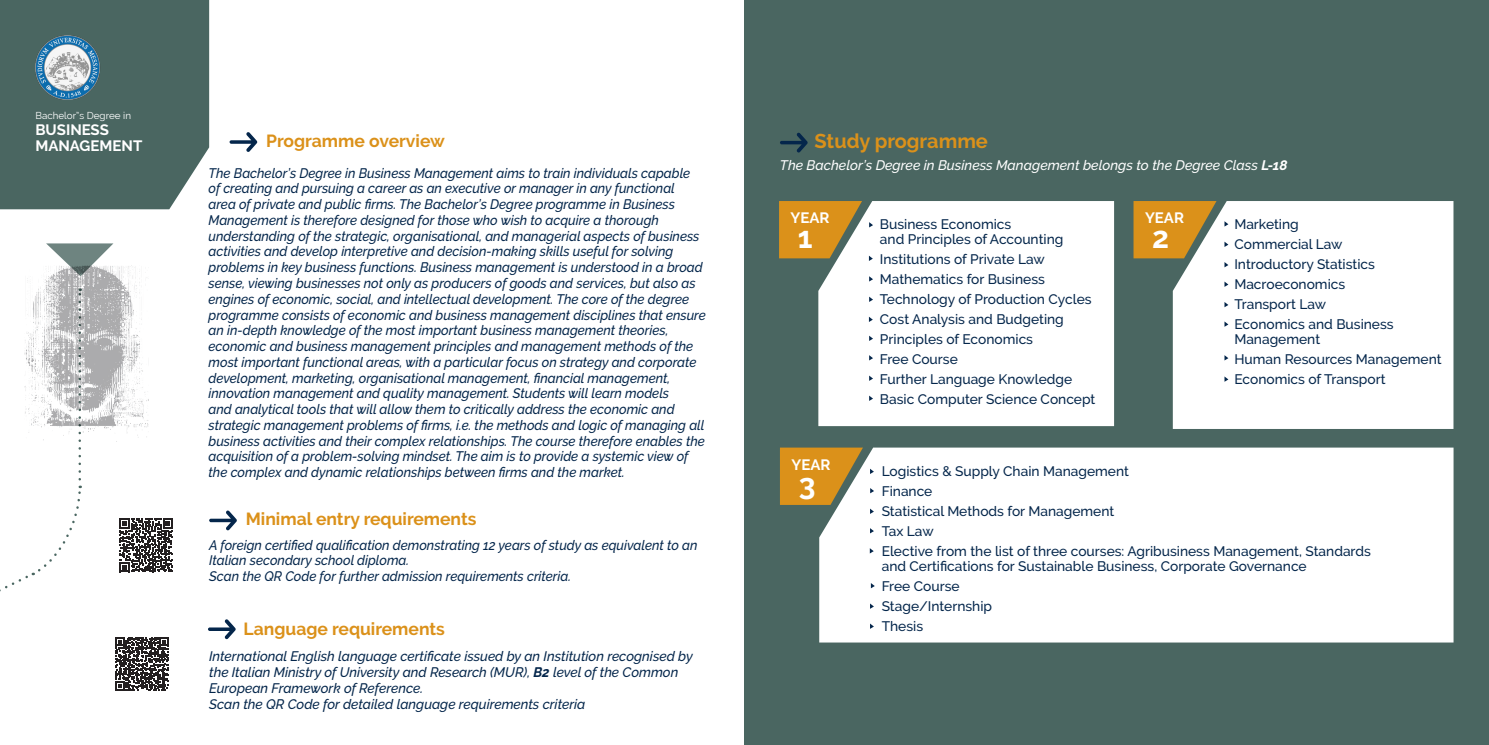
<style>
.page{position:relative;width:1489px;height:745px;background:#fff}
.page>*{position:absolute;margin:0;border:0;box-sizing:border-box;transform-origin:0 0}
.t1{font:700 30px "Raleway";color:#fff}
.t2{font:700 20px "Raleway";color:#db911a}
.t3{font:700 17.5px "Raleway";color:#db911a}
.t4{font:700 15px "Raleway";color:#fff}
.t5{font:italic 500 13.75px/15.8px "Raleway";color:#04264b;scale:.95 1}
.t6{font:500 13.75px/15px "Raleway";color:#04264b}
.t7{font:italic 500 13.75px/15.8px "Raleway";color:#04264b}
.t8{font:italic 500 13.75px "Raleway";color:#fff}
.t9{font:9.88px "Raleway";color:#fff}
.s1{font-weight:700}
</style>
<div class="page">
<div style="left:0;top:0;width:209px;height:209px;background:#4a6661"></div>
<img style="left:35px;top:35px;width:65px;height:64px">
<img style="left:25px;top:265px;width:124px;height:175px">
<svg style="left:229px;top:132px;width:28px;height:20px"></svg>
<svg style="left:209px;top:510px;width:28px;height:20px"></svg>
<svg style="left:46px;top:243px;width:67px;height:33px"></svg>
<div style="left:744px;top:0;width:744px;height:744px;background:#4a6661"></div>
<div style="left:779px;top:201px;width:39px;height:57px;background:#db911a"></div>
<div style="left:818px;top:201px;width:295px;height:225px;background:#fff"></div>
<div style="left:1133px;top:201px;width:39px;height:57px;background:#db911a"></div>
<div style="left:1172px;top:201px;width:281px;height:227px;background:#fff"></div>
<svg style="left:1224px;top:221px;width:4px;height:5px"></svg>
<svg style="left:1224px;top:241px;width:4px;height:6px"></svg>
<svg style="left:1224px;top:262px;width:4px;height:5px"></svg>
<svg style="left:1224px;top:281px;width:4px;height:6px"></svg>
<svg style="left:1224px;top:302px;width:4px;height:5px"></svg>
<svg style="left:1224px;top:321px;width:4px;height:5px"></svg>
<svg style="left:1224px;top:355px;width:4px;height:5px"></svg>
<svg style="left:1224px;top:376px;width:4px;height:5px"></svg>
<svg style="left:780px;top:132px;width:27px;height:20px"></svg>
<svg style="left:0;top:485px;width:82px;height:107px"></svg>
<svg style="left:78px;top:288px;width:3px;height:191px"></svg>
<svg style="left:119px;top:518px;width:54px;height:53px"></svg>
<svg style="left:869px;top:222px;width:4px;height:5px"></svg>
<svg style="left:868px;top:255px;width:4px;height:6px"></svg>
<svg style="left:869px;top:276px;width:4px;height:5px"></svg>
<svg style="left:869px;top:296px;width:4px;height:6px"></svg>
<svg style="left:869px;top:335px;width:4px;height:6px"></svg>
<svg style="left:869px;top:355px;width:4px;height:5px"></svg>
<svg style="left:869px;top:375px;width:4px;height:5px"></svg>
<svg style="left:869px;top:395px;width:4px;height:5px"></svg>
<svg style="left:868px;top:316px;width:4px;height:6px"></svg>
<div style="left:780px;top:447px;width:39px;height:57px;background:#db911a"></div>
<div style="left:819px;top:447px;width:634px;height:195px;background:#fff"></div>
<svg style="left:870px;top:468px;width:3px;height:5px"></svg>
<svg style="left:870px;top:487px;width:4px;height:6px"></svg>
<svg style="left:870px;top:508px;width:3px;height:5px"></svg>
<svg style="left:870px;top:527px;width:3px;height:6px"></svg>
<svg style="left:870px;top:603px;width:3px;height:5px"></svg>
<svg style="left:870px;top:623px;width:3px;height:5px"></svg>
<svg style="left:869px;top:548px;width:4px;height:5px"></svg>
<svg style="left:870px;top:582px;width:4px;height:6px"></svg>
<svg style="left:208px;top:619px;width:28px;height:19px"></svg>
<svg style="left:115px;top:637px;width:54px;height:53px"></svg>
<p class="t9" style="left:35px;top:110px;width:97px">Bachelor”s Degree in</p>
<p class="t4" style="left:35px;top:121px;width:75px">BUSINESS</p>
<p class="t4" style="left:35px;top:137px;width:108px">MANAGEMENT</p>
<p class="t3" style="left:266px;top:131px;width:180px">Programme overview</p>
<p class="t5" style="left:208px;top:165px;width:525px">The Bachelor’s Degree in Business Management aims to train individuals capable<br>of creating and pursuing a career as an executive or manager in any functional<br>area of private and public firms. The Bachelor’s Degree programme in Business Management is therefore designed for those who wish to acquire a thorough understanding of the strategic, organisational, and managerial aspects of business activities and develop interpretive and decision-making skills useful for solving problems in key business functions. Business management is understood in a broad sense, viewing businesses not only as producers of goods and services, but also as engines of economic, social, and intellectual development. The core of the degree programme consists of economic and business management disciplines that ensure an in-depth knowledge of the most important business management theories, economic and business management principles and management methods of the most important functional areas, with a particular focus on strategy and corporate development, marketing, organisational management, financial management, innovation management and quality management. Students will learn models<br>and analytical tools that will allow them to critically address the economic and strategic management problems of firms, i.e. the methods and logic of managing all business activities and their complex relationships. The course therefore enables the acquisition of a problem-solving mindset. The aim is to provide a systemic view of the complex and dynamic relationships between firms and the market.</p>
<p class="t3" style="left:246px;top:508px;width:232px">Minimal entry requirements</p>
<p class="t5" style="left:209px;top:536px;width:515px">A foreign certified qualification demonstrating 12 years of study as equivalent to an<br>Italian secondary school diploma.</p>
<p class="t5" style="left:209px;top:568px;width:382px">Scan the QR Code for further admission requirements criteria.</p>
<p class="t3" style="left:244px;top:618px;width:203px">Language requirements</p>
<p class="t7" style="left:209px;top:647px;width:485px">International English language certificate issued by an Institution recognised by the Italian Ministry of University and Research (MUR), <span class="s1">B2</span> level of the Common<br>European Framework of Reference.</p>
<p class="t7" style="left:209px;top:695px;width:378px">Scan the QR Code for detailed language requirements criteria</p>
<p class="t2" style="left:814px;top:129px;width:175px">Study programme</p>
<p class="t8" style="left:780px;top:157px;width:509px">The Bachelor’s Degree in Business Management belongs to the Degree Class <span class="s1">L-18</span></p>
<p class="t4" style="left:790px;top:209px;width:40px">YEAR</p>
<p class="t1" style="left:797px;top:220px;width:16px">1</p>
<p class="t4" style="left:791px;top:455px;width:40px">YEAR</p>
<p class="t1" style="left:798px;top:466px;width:18px">3</p>
<p class="t6" style="left:879px;top:216px;width:133px">Business Economics</p>
<p class="t6" style="left:879px;top:231px;width:185px">and Principles of Accounting</p>
<p class="t6" style="left:879px;top:251px;width:166px">Institutions of Private Law</p>
<p class="t6" style="left:879px;top:271px;width:166px">Mathematics for Business</p>
<p class="t6" style="left:879px;top:291px;width:213px">Technology of Production Cycles</p>
<p class="t6" style="left:879px;top:311px;width:185px">Cost Analysis and Budgeting</p>
<p class="t6" style="left:879px;top:331px;width:155px">Principles of Economics</p>
<p class="t6" style="left:879px;top:351px;width:79px">Free Course</p>
<p class="t6" style="left:879px;top:371px;width:194px">Further Language Knowledge</p>
<p class="t6" style="left:879px;top:391px;width:217px">Basic Computer Science Concept</p>
<p class="t4" style="left:1144px;top:209px;width:40px">YEAR</p>
<p class="t1" style="left:1152px;top:220px;width:18px">2</p>
<p class="t6" style="left:1234px;top:216px;width:66px">Marketing</p>
<p class="t6" style="left:1234px;top:236px;width:110px">Commercial Law</p>
<p class="t6" style="left:1234px;top:256px;width:142px">Introductory Statistics</p>
<p class="t6" style="left:1234px;top:276px;width:112px">Macroeconomics</p>
<p class="t6" style="left:1234px;top:296px;width:93px">Transport Law</p>
<p class="t6" style="left:1234px;top:316px;width:161px">Economics and Business<br>Management</p>
<p class="t6" style="left:1234px;top:351px;width:209px">Human Resources Management</p>
<p class="t6" style="left:1234px;top:371px;width:153px">Economics of Transport</p>
<p class="t6" style="left:881px;top:463px;width:249px">Logistics &amp; Supply Chain Management</p>
<p class="t6" style="left:881px;top:483px;width:52px">Finance</p>
<p class="t6" style="left:881px;top:503px;width:234px">Statistical Methods for Management</p>
<p class="t6" style="left:881px;top:523px;width:53px">Tax Law</p>
<p class="t6" style="left:881px;top:543px;width:490px">Elective from the list of three courses: Agribusiness Management, Standards</p>
<p class="t6" style="left:881px;top:558px;width:426px">and Certifications for Sustainable Business, Corporate Governance</p>
<p class="t6" style="left:881px;top:578px;width:79px">Free Course</p>
<p class="t6" style="left:881px;top:598px;width:112px">Stage/Internship</p>
<p class="t6" style="left:881px;top:618px;width:43px">Thesis</p>
</div>
